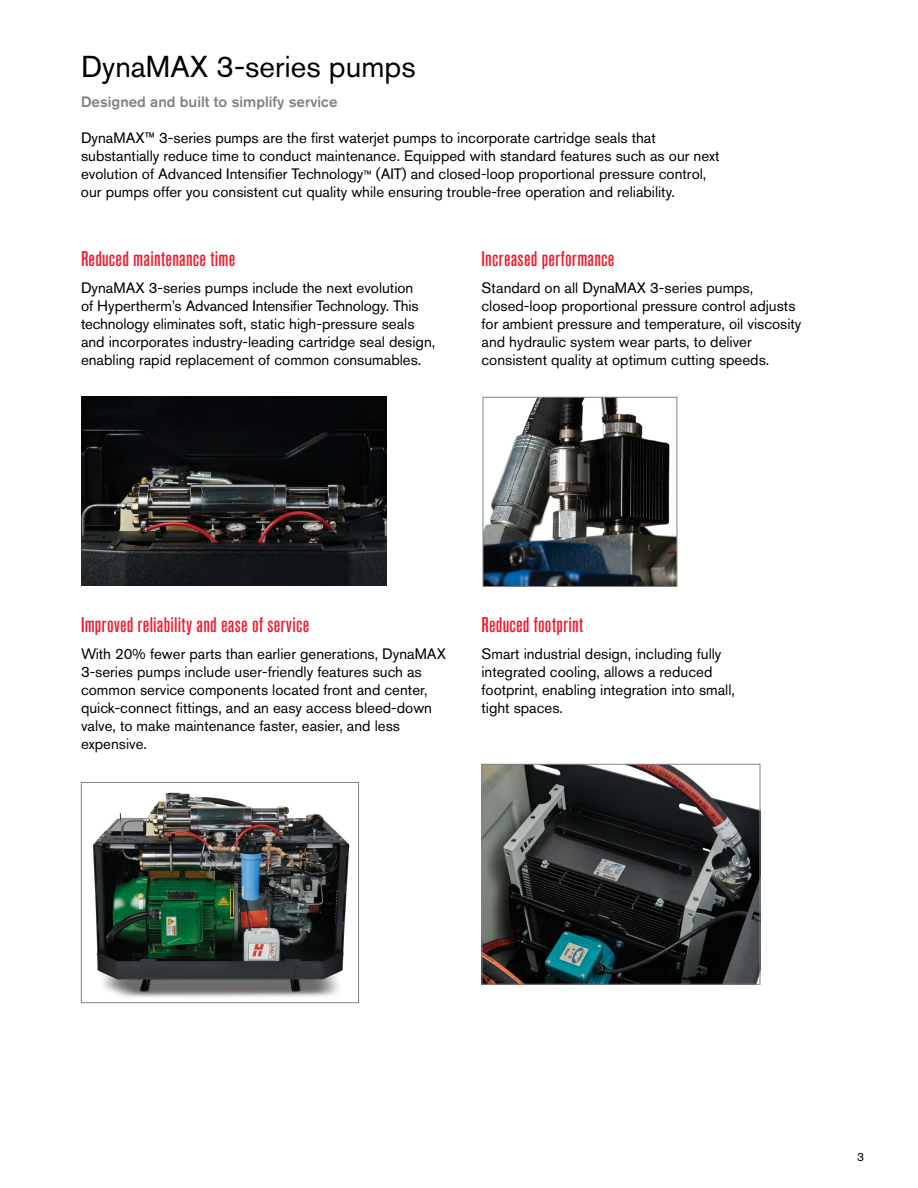
<style>
.page{position:relative;width:918px;height:1188px;background:#fff}
.page>*{position:absolute;margin:0;border:0;box-sizing:border-box;transform-origin:0 0}
.t1{font:30px "Akzidenz Grotesk Pro";color:#000}
.t2{font:500 condensed 21px "Akzidenz Grotesk Pro";letter-spacing:.01em;color:#ed1c2e}
.t3{font:15px/18px "Akzidenz Grotesk Pro";color:#000}
.t4{font:500 15px "Akzidenz Grotesk Pro";color:#808285}
.t5{font:12px "Akzidenz Grotesk Pro";color:#000}
.s1{font-size:12px}
</style>
<div class="page">
<img style="left:81px;top:396px;width:306px;height:190px">
<img style="left:484px;top:766px;width:274px;height:217px">
<div style="left:482px;top:764px;width:278px;height:221px;border:1px solid #808285"></div>
<img style="left:92px;top:792px;width:258px;height:206px">
<div style="left:81px;top:782px;width:278px;height:221px;border:1px solid #808285"></div>
<img style="left:485px;top:399px;width:190px;height:186px">
<div style="left:483px;top:397px;width:194px;height:190px;border:1px solid #808285"></div>
<h1 class="t1" style="left:81px;top:47px;width:336px">DynaMAX 3-series pumps</h1>
<p class="t4" style="left:81px;top:92px;width:258px">Designed and built to simplify service</p>
<p class="t3" style="left:81px;top:128px;width:640px">DynaMAX™ 3-series pumps are the first waterjet pumps to incorporate cartridge seals that substantially reduce time to conduct maintenance. Equipped with standard features such as our next evolution of Advanced Intensifier Technology<span class="s1">™</span> (AIT) and closed-loop proportional pressure control, our pumps offer you consistent cut quality while ensuring trouble-free operation and reliability.</p>
<h2 class="t2" style="left:81px;top:245px;width:156px">Reduced maintenance time</h2>
<p class="t3" style="left:81px;top:278px;width:356px">DynaMAX 3-series pumps include the next evolution<br>of Hypertherm’s Advanced Intensifier Technology. This technology eliminates soft, static high-pressure seals and incorporates industry‑leading cartridge seal design, enabling rapid replacement of common consumables.</p>
<h2 class="t2" style="left:482px;top:245px;width:135px">Increased performance</h2>
<p class="t3" style="left:482px;top:278px;width:322px">Standard on all DynaMAX 3-series pumps, closed‑loop proportional pressure control adjusts for ambient pressure and temperature, oil viscosity and hydraulic system wear parts, to deliver consistent quality at optimum cutting speeds.</p>
<h2 class="t2" style="left:81px;top:611px;width:230px">Improved reliability and ease of service</h2>
<p class="t3" style="left:81px;top:644px;width:367px">With 20% fewer parts than earlier generations, DynaMAX 3-series pumps include user-friendly features such as common service components located front and center, quick‑connect fittings, and an easy access bleed-down valve, to make maintenance faster, easier, and less expensive.</p>
<h2 class="t2" style="left:482px;top:611px;width:103px">Reduced footprint</h2>
<p class="t3" style="left:482px;top:644px;width:255px">Smart industrial design, including fully integrated cooling, allows a reduced footprint, enabling integration into small, tight spaces.</p>
<p class="t5" style="left:857px;top:1149px;width:8px">3</p>
</div>
